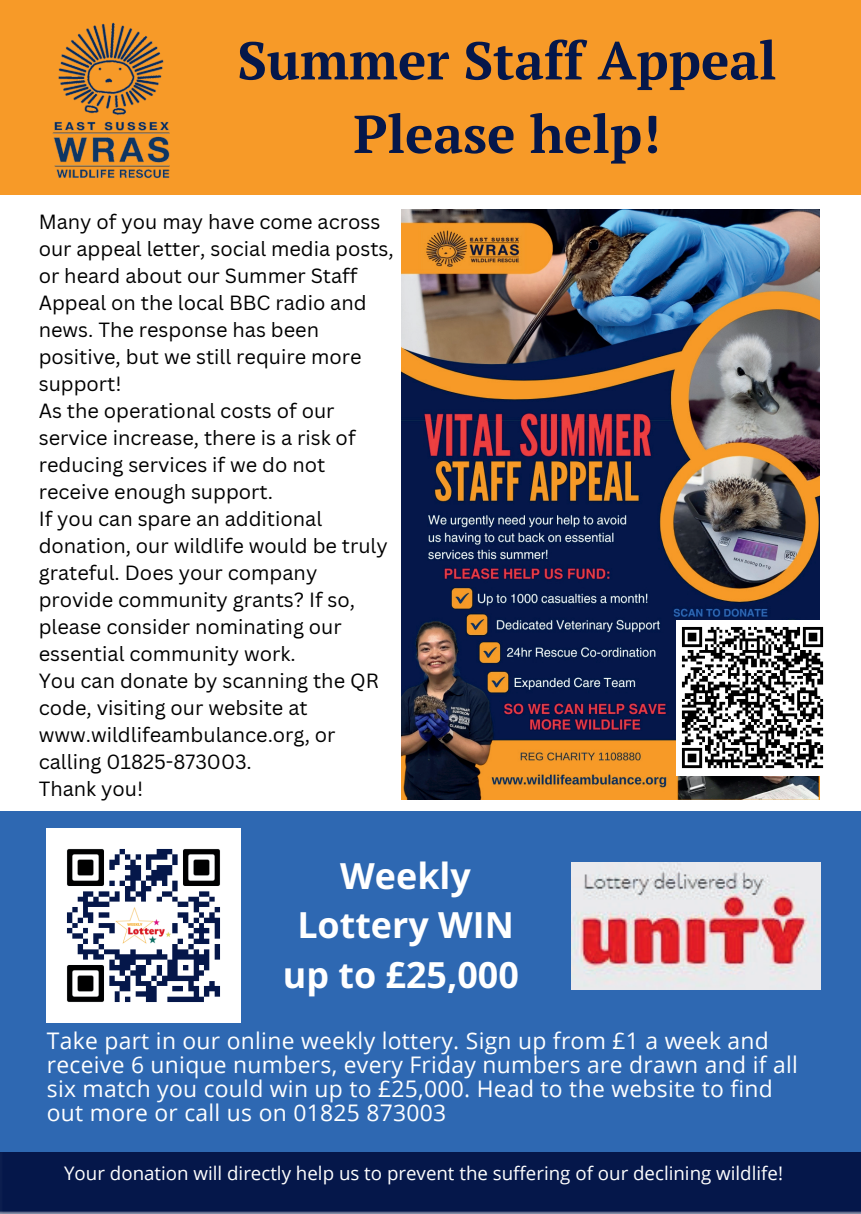
<style>
.page{position:relative;width:861px;height:1214px;background:#fff}
.page>*{position:absolute;margin:0;border:0;box-sizing:border-box;transform-origin:0 0}
.t1{font:700 53px/73.6px "PT Serif";color:#05174a;text-align:center}
.t2{font:700 35.8px/49.4px "Open Sans";color:#fff;text-align:center}
.t3{font:22.8px/24px "Open Sans";letter-spacing:.015em;color:#fff}
.t4{font:20px/27px "Canva Sans";color:#000}
.t5{font:18.8px "Open Sans";color:#fff}
</style>
<div class="page">
<div style="left:1px;top:1151px;width:859px;height:62px;background:#05174a"></div>
<div style="left:0;top:811px;width:861px;height:340px;background:#2e68b2"></div>
<img style="left:47px;top:829px;width:193px;height:193px">
<img style="left:571px;top:862px;width:249px;height:127px">
<div style="left:0;top:0;width:861px;height:195px;background:#f79a28"></div>
<img style="left:52px;top:22px;width:118px;height:157px">
<img style="left:401px;top:210px;width:419px;height:589px">
<img style="left:677px;top:620px;width:147px;height:155px">
<h1 class="t1" style="left:237px;top:23px;width:541px">Summer Staff Appeal<br>Please help!</h1>
<p class="t4" style="left:39px;top:208px;width:357px">Many of you may have come across our appeal letter, social media posts, or heard about our Summer Staff<br>Appeal on the local BBC radio and news. The response has been positive, but we still require more support!<br>As the operational costs of our service increase, there is a risk of reducing services if we do not receive enough support.<br>If you can spare an additional donation, our wildlife would be truly grateful. Does your company provide community grants? If so, please consider nominating our essential community work.<br>You can donate by scanning the QR code, visiting our website at www.wildlifeambulance.org, or calling 01825-873003.<br>Thank you!</p>
<h2 class="t2" style="left:283px;top:850px;width:237px">Weekly<br>Lottery WIN up to £25,000</h2>
<p class="t3" style="left:47px;top:1028px;width:753px">Take part in our online weekly lottery. Sign up from £1 a week and receive 6 unique numbers, every Friday numbers are drawn and if all six match you could win up to £25,000. Head to the website to find out more or call us on 01825 873003</p>
<p class="t5" style="left:64px;top:1160px;width:720px">Your donation will directly help us to prevent the suffering of our declining wildlife!</p>
</div>
